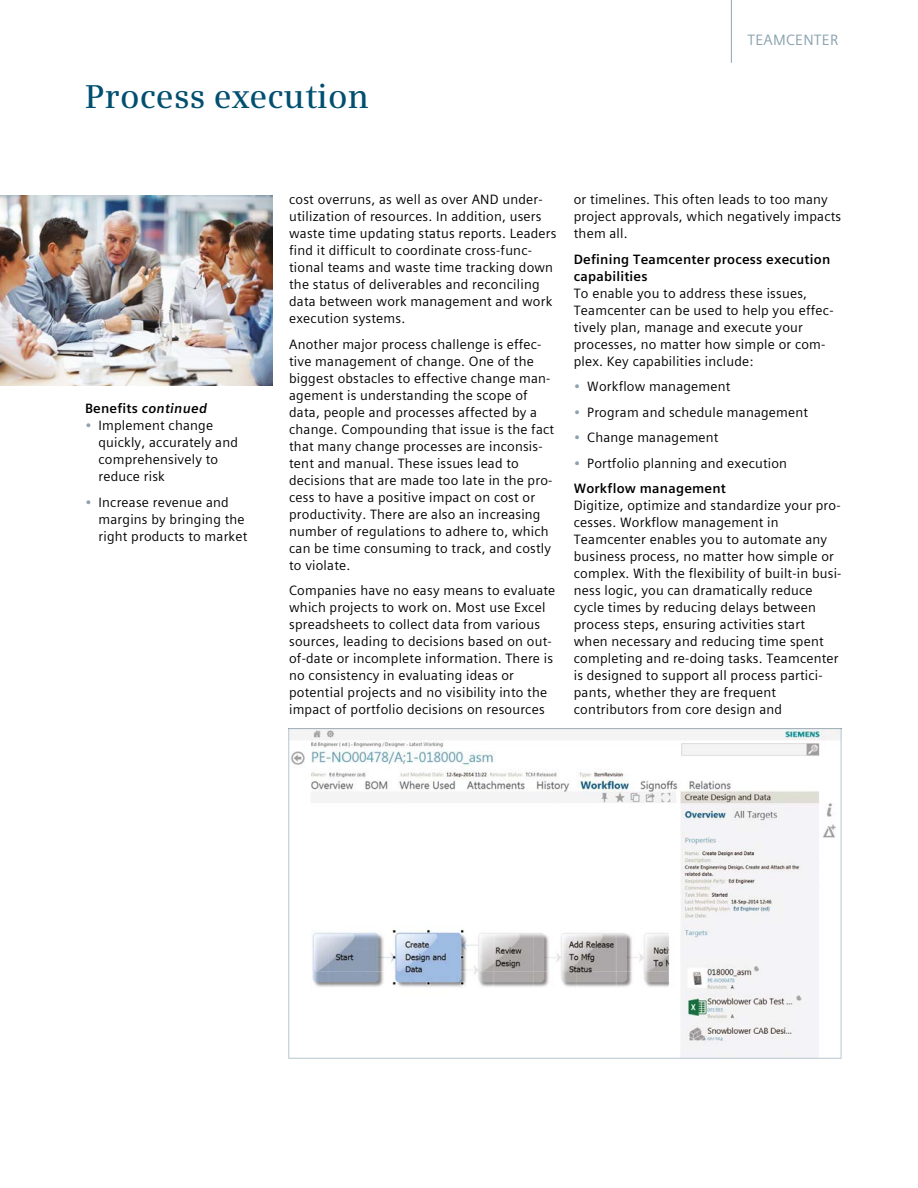
<style>
.page{position:relative;width:918px;height:1188px;background:#fff}
.page>*{position:absolute;margin:0;border:0;box-sizing:border-box;transform-origin:0 0}
._04__Head_Blue__22pt{font:600 33px "Siemens Serif";letter-spacing:.005em;color:#004f70}
.Product_tab___10pt_0{font:15px "Siemens Sans Global";letter-spacing:.015em;color:#8ca3af}
._04__Copy___9pt_4mm{font:13.5px/17px "Siemens Sans Global";letter-spacing:.015em;color:#000}
._04__Head_paragraph{font:700 13.5px/17px "Siemens Sans Global";letter-spacing:.015em;color:#000}
._04__Head_paragraph-2{font:italic 700 13.5px "Siemens Sans Global";letter-spacing:.015em;color:#000}
.s1{font-style:normal}
.s2{color:#8ca3af}
</style>
<div class="page">
<img style="left:290px;top:730px;width:549px;height:327px">
<hr style="left:731px;top:0;width:1px;height:63px;background:#8ca3af">
<img style="left:0;top:195px;width:272px;height:190px">
<p class="_04__Head_Blue__22pt" style="left:85px;top:77px;width:285px">Process execution</p>
<p class="Product_tab___10pt_0" style="left:748px;top:29px;width:92px">TEAMCENTER</p>
<p class="_04__Head_paragraph-2" style="left:85px;top:398px;width:124px"><span class="s1">Benefits</span> continued</p>
<p class="_04__Copy___9pt_4mm" style="left:99px;top:417px;width:141px;text-indent:-14px"><span class="s2">•</span> Implement change quickly, accurately and comprehensively to reduce risk</p>
<p class="_04__Copy___9pt_4mm" style="left:99px;top:494px;width:150px;text-indent:-14px"><span class="s2">•</span> Increase revenue and margins by bringing the right products to market</p>
<p class="_04__Copy___9pt_4mm" style="left:289px;top:191px;width:269px">cost overruns, as well as over AND under&shy;utilization of resources. In addition, users waste time updating status reports. Leaders find it difficult to coordinate cross-func&shy;tional teams and waste time tracking down the status of deliverables and reconciling data between work management and work execution systems.</p>
<p class="_04__Copy___9pt_4mm" style="left:289px;top:336px;width:267px">Another major process challenge is effec&shy;tive management of change. One of the biggest obstacles to effective change man&shy;agement is understanding the scope of data, people and processes affected by a change. Compounding that issue is the fact that many change processes are inconsis&shy;tent and manual. These issues lead to decisions that are made too late in the pro&shy;cess to have a positive impact on cost or productivity. There are also an increasing number of regulations to adhere to, which can be time consuming to track, and costly to violate.</p>
<p class="_04__Copy___9pt_4mm" style="left:289px;top:582px;width:268px">Companies have no easy means to evaluate which projects to work on. Most use Excel spreadsheets to collect data from various sources, leading to decisions based on out&shy;of-date or incomplete information. There is no consistency in evaluating ideas or potential projects and no visibility into the impact of portfolio decisions on resources</p>
<p class="_04__Copy___9pt_4mm" style="left:574px;top:191px;width:269px">or timelines. This often leads to too many project approvals, which negatively impacts them all.</p>
<p class="_04__Head_paragraph" style="left:574px;top:251px;width:258px">Defining Teamcenter process execution capabilities</p>
<p class="_04__Copy___9pt_4mm" style="left:574px;top:285px;width:261px">To enable you to address these issues, Teamcenter can be used to help you effec&shy;tively plan, manage and execute your processes, no matter how simple or com&shy;plex. Key capabilities include:</p>
<p class="_04__Copy___9pt_4mm" style="left:574px;top:378px;width:158px"><span class="s2">•</span> Workflow management</p>
<p class="_04__Copy___9pt_4mm" style="left:574px;top:404px;width:236px"><span class="s2">•</span> Program and schedule management</p>
<p class="_04__Copy___9pt_4mm" style="left:574px;top:429px;width:146px"><span class="s2">•</span> Change management</p>
<p class="_04__Copy___9pt_4mm" style="left:574px;top:455px;width:215px"><span class="s2">•</span> Portfolio planning and execution</p>
<p class="_04__Head_paragraph" style="left:574px;top:480px;width:154px">Workflow management</p>
<p class="_04__Copy___9pt_4mm" style="left:574px;top:497px;width:269px">Digitize, optimize and standardize your pro&shy;cesses. Workflow management in Teamcenter enables you to automate any business process, no matter how simple or complex. With the flexibility of built-in busi&shy;ness logic, you can dramatically reduce cycle times by reducing delays between process steps, ensuring activities start when necessary and reducing time spent completing and re-doing tasks. Teamcenter is designed to support all process partici&shy;pants, whether they are frequent contributors from core design and</p>
</div>
